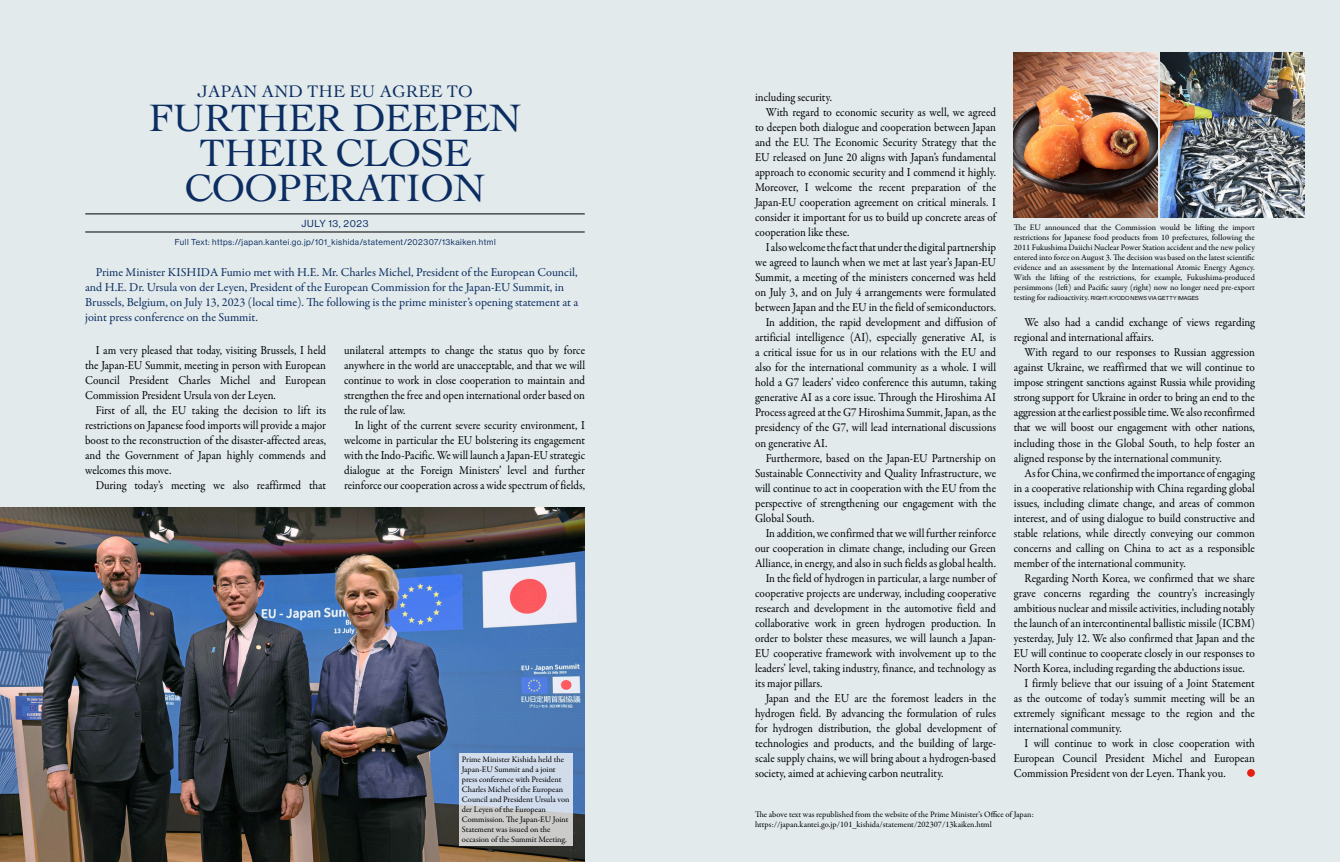
<style>
.page{position:relative;width:1340px;height:862px;background:#fff}
.page>*{position:absolute;margin:0;border:0;box-sizing:border-box;transform-origin:0 0}
.t1{font:40px "Cochin";letter-spacing:-.02em;color:#0b2d62}
.t2{font:17.5px "Cochin";color:#0b2d62}
.t3{font:12.25px/15px "Garamond Premr Pro";color:#000;text-align:justify;scale:.92 1}
.t4{font:12.25px/15px "Garamond Premr Pro";letter-spacing:-.005em;color:#0b2d62}
.t5{font:10px "N Haas Grotesk DS Std 55 Rg";letter-spacing:.06em;color:#0b2d62}
.t6{font:8.5px/10px "Garamond Premr Pro";color:#000}
.t7{font:8.5px "N Haas Grotesk DS Std 55 Rg";letter-spacing:.06em;color:#0b2d62}
.t8{font:5.62px "N Haas Grotesk DS Std 55 Rg";letter-spacing:.02em;color:#000}
.s1{font-family:"Garamond Premr Pro";font-size:8.5px}
</style>
<div class="page">
<div style="left:0;top:0;width:1339px;height:861px;background:#e2eaeb"></div>
<img style="left:0;top:507px;width:585px;height:354px">
<img style="left:1013px;top:52px;width:144px;height:165px">
<img style="left:1160px;top:52px;width:144px;height:165px">
<svg style="left:1247px;top:768px;width:7px;height:8px"></svg>
<hr style="left:85px;top:213px;width:499px;height:1px;background:#000">
<hr style="left:85px;top:232px;width:499px;height:1px;background:#000">
<svg style="left:459px;top:753px;width:113px;height:92px;background:#cfd5de"></svg>
<p class="t2" style="left:197px;top:80px;width:277px">JAPAN AND THE EU AGREE TO</p>
<p class="t1" style="left:148px;top:91px;width:374px">FURTHER DEEPEN</p>
<p class="t1" style="left:199px;top:126px;width:273px">THEIR CLOSE</p>
<p class="t1" style="left:184px;top:161px;width:302px">COOPERATION</p>
<p class="t5" style="left:301px;top:217px;width:68px">JULY 13, 2023</p>
<p class="t7" style="left:175px;top:237px;width:322px">Full Text: https://japan.kantei.go.jp/101_kishida/statement/202307/13kaiken.html</p>
<p class="t4" style="left:85px;top:265px;width:495px;text-indent:11px">Prime Minister KISHIDA Fumio met with H.E. Mr. Charles Michel, President of the European Council, and H.E. Dr. Ursula von der Leyen, President of the European Commission for the Japan-EU Summit, in Brussels, Belgium, on July 13, 2023 (local time). The following is the prime minister’s opening statement at a joint press conference on the Summit.</p>
<p class="t3" style="left:85px;top:342px;width:263px;text-indent:11px">I am very pleased that today, visiting Brussels, I held the Japan-EU Summit, meeting in person with European Council President Charles Michel and European Commission President Ursula von der Leyen.</p>
<p class="t3" style="left:85px;top:402px;width:263px;text-indent:11px">First of all, the EU taking the decision to lift its restrictions on Japanese food imports will provide a major boost to the reconstruction of the disaster-affected areas, and the Government of Japan highly commends and welcomes this move.</p>
<p class="t3" style="left:96px;top:477px;width:252px">During today’s meeting we also reaffirmed that</p>
<p class="t3" style="left:344px;top:342px;width:263px">unilateral attempts to change the status quo by force anywhere in the world are unacceptable, and that we will continue to work in close cooperation to maintain and strengthen the free and open international order based on the rule of law.</p>
<p class="t3" style="left:344px;top:417px;width:263px;text-indent:11px">In light of the current severe security environment, I welcome in particular the EU bolstering its engagement with the Indo-Pacific. We will launch a Japan-EU strategic dialogue at the Foreign Ministers’ level and further reinforce our cooperation across a wide spectrum of fields,</p>
<p class="t6" style="left:462px;top:754px;width:109px">Prime Minister Kishida held the<br>Japan-EU Summit and a joint press conference with President<br>Charles Michel of the European<br>Council and President Ursula von der Leyen of the European<br>Commission. The Japan-EU Joint<br>Statement was issued on the occasion of the Summit Meeting.</p>
<p class="t3" style="left:755px;top:90px;width:85px">including security.</p>
<p class="t3" style="left:755px;top:105px;width:263px;text-indent:11px">With regard to economic security as well, we agreed to deepen both dialogue and cooperation between Japan and the EU. The Economic Security Strategy that the EU released on June 20 aligns with Japan’s fundamental approach to economic security and I commend it highly.<br>Moreover, I welcome the recent preparation of the Japan-EU cooperation agreement on critical minerals. I consider it important for us to build up concrete areas of cooperation like these.</p>
<p class="t3" style="left:755px;top:240px;width:263px;text-indent:11px">I also welcome the fact that under the digital partnership we agreed to launch when we met at last year’s Japan-EU Summit, a meeting of the ministers concerned was held on July 3, and on July 4 arrangements were formulated between Japan and the EU in the field of semiconductors.</p>
<p class="t3" style="left:755px;top:315px;width:263px;text-indent:11px">In addition, the rapid development and diffusion of artificial intelligence (AI), especially generative AI, is a critical issue for us in our relations with the EU and also for the international community as a whole. I will hold a G7 leaders’ video conference this autumn, taking generative AI as a core issue. Through the Hiroshima AI Process agreed at the G7 Hiroshima Summit, Japan, as the presidency of the G7, will lead international discussions on generative AI.</p>
<p class="t3" style="left:755px;top:450px;width:263px;text-indent:11px">Furthermore, based on the Japan-EU Partnership on Sustainable Connectivity and Quality Infrastructure, we will continue to act in cooperation with the EU from the perspective of strengthening our engagement with the Global South.</p>
<p class="t3" style="left:755px;top:525px;width:263px;text-indent:11px">In addition, we confirmed that we will further reinforce our cooperation in climate change, including our Green Alliance, in energy, and also in such fields as global health.</p>
<p class="t3" style="left:755px;top:570px;width:263px;text-indent:11px">In the field of hydrogen in particular, a large number of cooperative projects are underway, including cooperative research and development in the automotive field and collaborative work in green hydrogen production. In order to bolster these measures, we will launch a Japan-EU cooperative framework with involvement up to the leaders’ level, taking industry, finance, and technology as its major pillars.</p>
<p class="t3" style="left:755px;top:690px;width:263px;text-indent:11px">Japan and the EU are the foremost leaders in the hydrogen field. By advancing the formulation of rules for hydrogen distribution, the global development of technologies and products, and the building of large&shy;scale supply chains, we will bring about a hydrogen-based society, aimed at achieving carbon neutrality.</p>
<p class="t6" style="left:1013px;top:222px;width:242px;text-align:justify">The EU announced that the Commission would be lifting the import restrictions for Japanese food products from 10 prefectures, following the 2011 Fukushima Daiichi Nuclear Power Station accident and the new policy entered into force on August 3. The decision was based on the latest scientific evidence and an assessment by the International Atomic Energy Agency.<br>With the lifting of the restrictions, for example, Fukushima-produced persimmons (left) and Pacific saury (right) now no longer need pre-export</p>
<p class="t8" style="left:1013px;top:294px;width:186px"><span class="s1">testing for radioactivity.</span> RIGHT: KYODO NEWS VIA GETTY IMAGES</p>
<p class="t3" style="left:1013px;top:315px;width:263px;text-indent:11px">We also had a candid exchange of views regarding regional and international affairs.</p>
<p class="t3" style="left:1013px;top:345px;width:263px;text-indent:11px">With regard to our responses to Russian aggression against Ukraine, we reaffirmed that we will continue to impose stringent sanctions against Russia while providing strong support for Ukraine in order to bring an end to the aggression at the earliest possible time. We also reconfirmed that we will boost our engagement with other nations, including those in the Global South, to help foster an aligned response by the international community.</p>
<p class="t3" style="left:1013px;top:465px;width:263px;text-indent:11px">As for China, we confirmed the importance of engaging in a cooperative relationship with China regarding global issues, including climate change, and areas of common interest, and of using dialogue to build constructive and stable relations, while directly conveying our common concerns and calling on China to act as a responsible member of the international community.</p>
<p class="t3" style="left:1013px;top:570px;width:263px;text-indent:11px">Regarding North Korea, we confirmed that we share grave concerns regarding the country’s increasingly ambitious nuclear and missile activities, including notably the launch of an intercontinental ballistic missile (ICBM) yesterday, July 12. We also confirmed that Japan and the EU will continue to cooperate closely in our responses to North Korea, including regarding the abductions issue.</p>
<p class="t3" style="left:1013px;top:675px;width:263px;text-indent:11px">I firmly believe that our issuing of a Joint Statement as the outcome of today’s summit meeting will be an extremely significant message to the region and the international community.</p>
<p class="t3" style="left:1013px;top:735px;width:263px;text-indent:11px">I will continue to work in close cooperation with European Council President Michel and European Commission President von der Leyen. Thank you.</p>
<p class="t6" style="left:755px;top:808px;width:280px">The above text was republished from the website of the Prime Minister’s Office of Japan:</p>
<p class="t6" style="left:755px;top:818px;width:238px">https://japan.kantei.go.jp/101_kishida/statement/202307/13kaiken.html</p>
</div>
